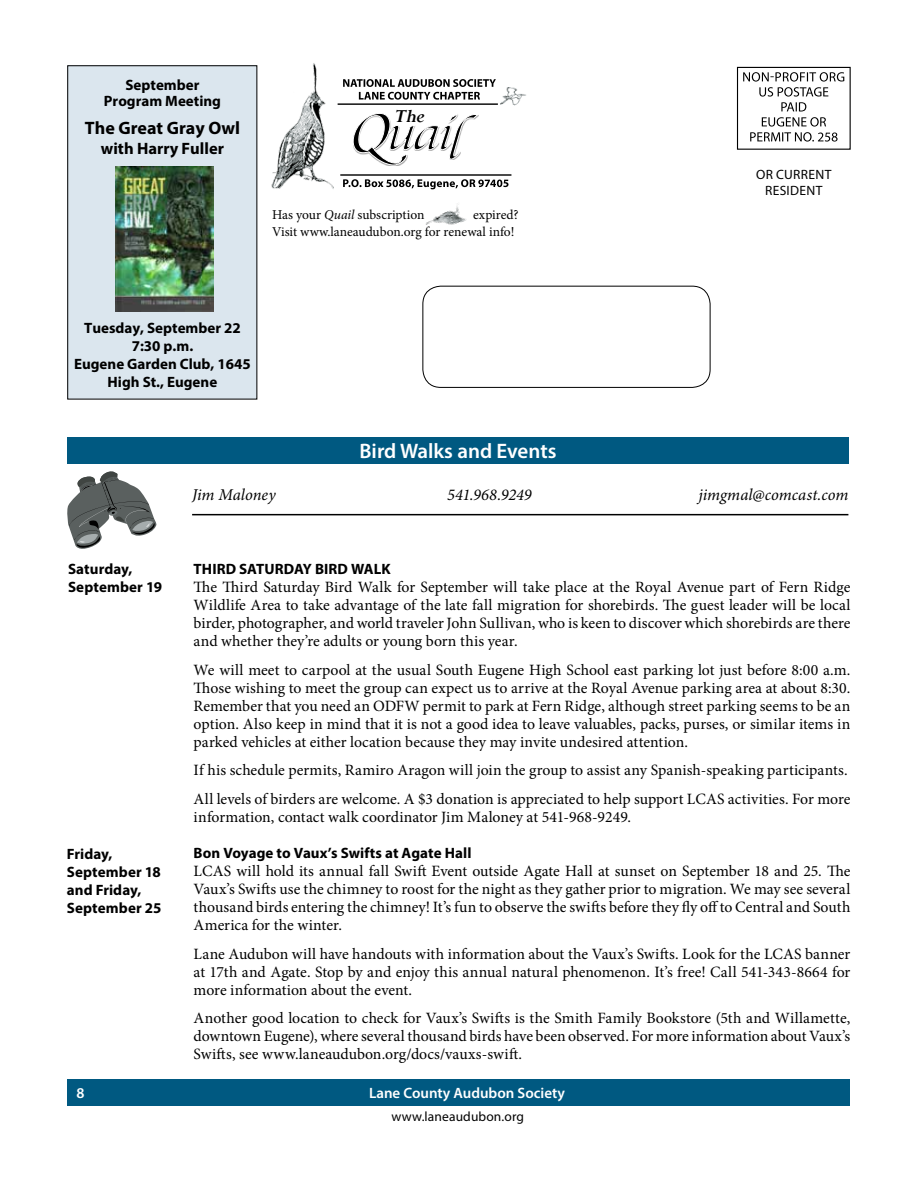
<style>
.page{position:relative;width:918px;height:1188px;background:#fff}
.page>*{position:absolute;margin:0;border:0;box-sizing:border-box;transform-origin:0 0}
.t1{font:600 21px "Myriad Pro";color:#fff}
.t2{font:italic 700 21px "Perpetua";color:#000}
.t3{font:700 18px "Myriad Pro";color:#000}
.t4{font:italic 16.5px "Minion Pro";color:#000}
.t5{font:700 16.5px "Myriad Pro";color:#000}
.t6{font:15.75px/18px "Minion Pro";color:#000;text-align:justify}
.t7{font:700 15px/18px "Myriad Pro";color:#000;text-align:center}
.t8{font:600 15px "Myriad Pro";color:#fff}
.t9{font:13.5px/16.2px "Minion Pro";letter-spacing:-.005em;color:#000}
.t10{font:13.5px/16.2px "Myriad Pro";letter-spacing:.01em;color:#000}
.s1{font-style:italic}
</style>
<div class="page">
<div style="left:68px;top:1079px;width:782px;height:27px;background:#005981"></div>
<img style="left:425px;top:203px;width:42px;height:22px">
<img style="left:271px;top:63px;width:63px;height:126px">
<hr style="left:338px;top:103px;width:160px;height:2px;background:#000">
<hr style="left:340px;top:174px;width:171px;height:2px;background:#000">
<svg style="left:343px;top:179px;width:166px;height:10px"></svg>
<svg style="left:353px;top:113px;width:126px;height:53px"></svg>
<img style="left:501px;top:88px;width:25px;height:18px">
<svg style="left:343px;top:79px;width:153px;height:21px"></svg>
<div style="left:68px;top:66px;width:189px;height:333px;background:#dbe6ee"></div>
<div style="left:67px;top:65px;width:190px;height:334px;border:1px solid #000"></div>
<div style="left:737px;top:67px;width:114px;height:83px;border:1px solid #000"></div>
<svg style="left:743px;top:72px;width:101px;height:70px"></svg>
<div style="left:423px;top:286px;width:287px;height:102px;border:1px solid #000;border-radius:18px"></div>
<div style="left:67px;top:437px;width:782px;height:27px;background:#005981"></div>
<hr style="left:192px;top:514px;width:656px;height:1px;background:#000">
<svg style="left:67px;top:471px;width:89px;height:78px"></svg>
<img style="left:115px;top:167px;width:99px;height:145px">
<p class="t7" style="left:104px;top:76px;width:119px;line-height:16.5px">September<br>Program Meeting</p>
<p class="t3" style="left:85px;top:117px;width:157px">The Great Gray Owl</p>
<p class="t5" style="left:101px;top:138px;width:125px">with Harry Fuller</p>
<h1 class="t2" style="left:394px;top:103px;width:32px">The</h1>
<p class="t9" style="left:272px;top:207px;width:248px;text-indent:201px">expired?<br>Visit www.laneaudubon.org for renewal info!</p>
<p class="t9" style="left:272px;top:207px;width:154px">Has your <span class="s1">Quail</span> subscription</p>
<p class="t7" style="left:74px;top:319px;width:178px">Tuesday, September 22<br>7:30 p.m.<br>Eugene Garden Club, 1645<br>High St., Eugene</p>
<h1 class="t1" style="left:360px;top:437px;width:198px">Bird Walks and Events</h1>
<p class="t10" style="left:765px;top:166px;width:37px;text-indent:-9px">Or Current<br>Resident</p>
<p class="t7" style="left:68px;top:560px;width:95px;text-align:left">Saturday,<br>September 19</p>
<p class="t7" style="left:67px;top:845px;width:96px;text-align:left">Friday,<br>September 18 and Friday,<br>September 25</p>
<p class="t4" style="left:192px;top:484px;width:85px">Jim Maloney</p>
<p class="t4" style="left:447px;top:484px;width:86px">541.968.9249</p>
<p class="t4" style="left:698px;top:484px;width:151px">jimgmal@comcast.com</p>
<p class="t7" style="left:194px;top:559px;width:198px">THIRD SATURDAY BIRD WALK</p>
<p class="t6" style="left:194px;top:578px;width:658px">The Third Saturday Bird Walk for September will take place at the Royal Avenue part of Fern Ridge Wildlife Area to take advantage of the late fall migration for shorebirds. The guest leader will be local birder, photographer, and world traveler John Sullivan, who is keen to discover which shorebirds are there and whether they’re adults or young born this year.</p>
<p class="t6" style="left:194px;top:661px;width:658px">We will meet to carpool at the usual South Eugene High School east parking lot just before 8:00 a.m.<br>Those wishing to meet the group can expect us to arrive at the Royal Avenue parking area at about 8:30.<br>Remember that you need an ODFW permit to park at Fern Ridge, although street parking seems to be an option. Also keep in mind that it is not a good idea to leave valuables, packs, purses, or similar items in parked vehicles at either location because they may invite undesired attention.</p>
<p class="t6" style="left:194px;top:756px;width:658px;line-height:28.8px">If his schedule permits, Ramiro Aragon will join the group to assist any Spanish-speaking participants.<br>All levels of birders are welcome. A $3 donation is appreciated to help support LCAS activities. For more</p>
<p class="t6" style="left:194px;top:808px;width:439px">information, contact walk coordinator Jim Maloney at 541-968-9249.</p>
<p class="t7" style="left:194px;top:843px;width:279px">Bon Voyage to Vaux’s Swifts at Agate Hall</p>
<p class="t6" style="left:194px;top:862px;width:658px">LCAS will hold its annual fall Swift Event outside Agate Hall at sunset on September 18 and 25. The Vaux’s Swifts use the chimney to roost for the night as they gather prior to migration. We may see several thousand birds entering the chimney! It’s fun to observe the swifts before they fly off to Central and South America for the winter.</p>
<p class="t6" style="left:194px;top:945px;width:658px">Lane Audubon will have handouts with information about the Vaux’s Swifts. Look for the LCAS banner at 17th and Agate. Stop by and enjoy this annual natural phenomenon. It’s free! Call 541-343-8664 for more information about the event.</p>
<p class="t6" style="left:194px;top:1009px;width:658px">Another good location to check for Vaux’s Swifts is the Smith Family Bookstore (5th and Willamette, downtown Eugene), where several thousand birds have been observed. For more information about Vaux’s Swifts, see www.laneaudubon.org/docs/vauxs-swift.</p>
<p class="t8" style="left:76px;top:1083px;width:10px">8</p>
<p class="t8" style="left:369px;top:1083px;width:198px">Lane County Audubon Society</p>
<p class="t10" style="left:392px;top:1108px;width:134px">www.laneaudubon.org</p>
</div>
